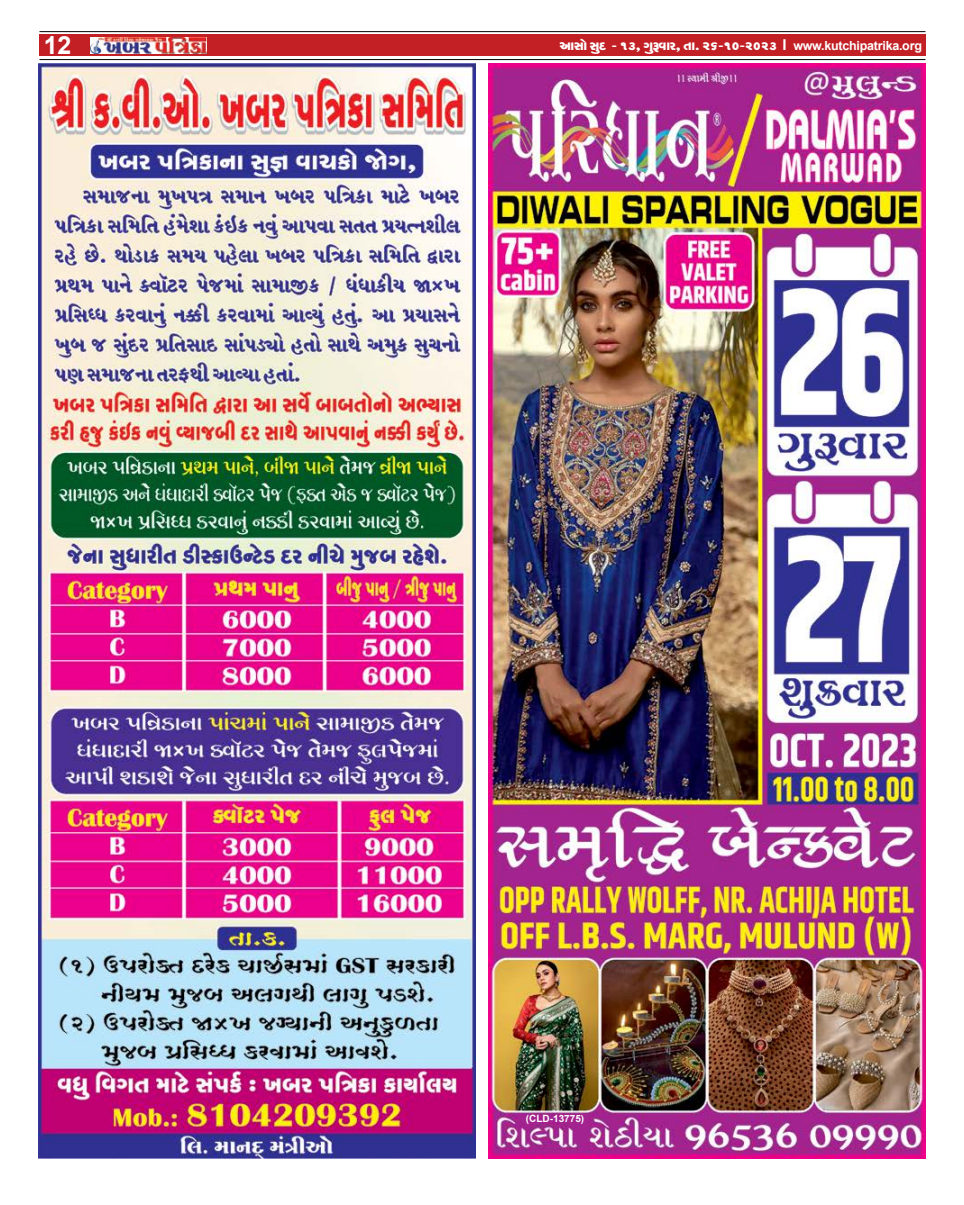
<style>
.page{position:relative;width:964px;height:1205px;background:#fff}
.page>*{position:absolute;margin:0;border:0;box-sizing:border-box;transform-origin:0 0}
.t1{font:700 25px "Arial";color:#fff}
.t2{font:15px "SHREE GUJ7";letter-spacing:-.02em;color:#fff}
.t3{font:700 10px "Arial";color:#fff}
.s1{font-family:"Arial";font-weight:700}
.s2{font-family:"Arial";font-weight:700;font-size:12.5px}
</style>
<div class="page">
<div style="left:39px;top:35px;width:887px;height:21px;background:#c22025"></div>
<hr style="left:39px;top:59px;width:886px;height:1px;background:#000">
<hr style="left:39px;top:31px;width:886px;height:1px;background:#000">
<img style="left:90px;top:37px;width:116px;height:17px">
<img style="left:488px;top:64px;width:437px;height:1095px">
<img style="left:39px;top:64px;width:437px;height:1095px">
<h1 class="t1" style="left:44px;top:27px;width:29px">12</h1>
<p class="t2" style="left:559px;top:39px;width:364px">Apkp¡ kyv$ - 13, Nyê$hpf, sp. 26-10-2023 <span class="s1">I</span> <span class="s2">www.kutchipatrika.org</span></p>
<p class="t3" style="left:526px;top:1111px;width:60px">(CLD-13775)</p>
</div>
